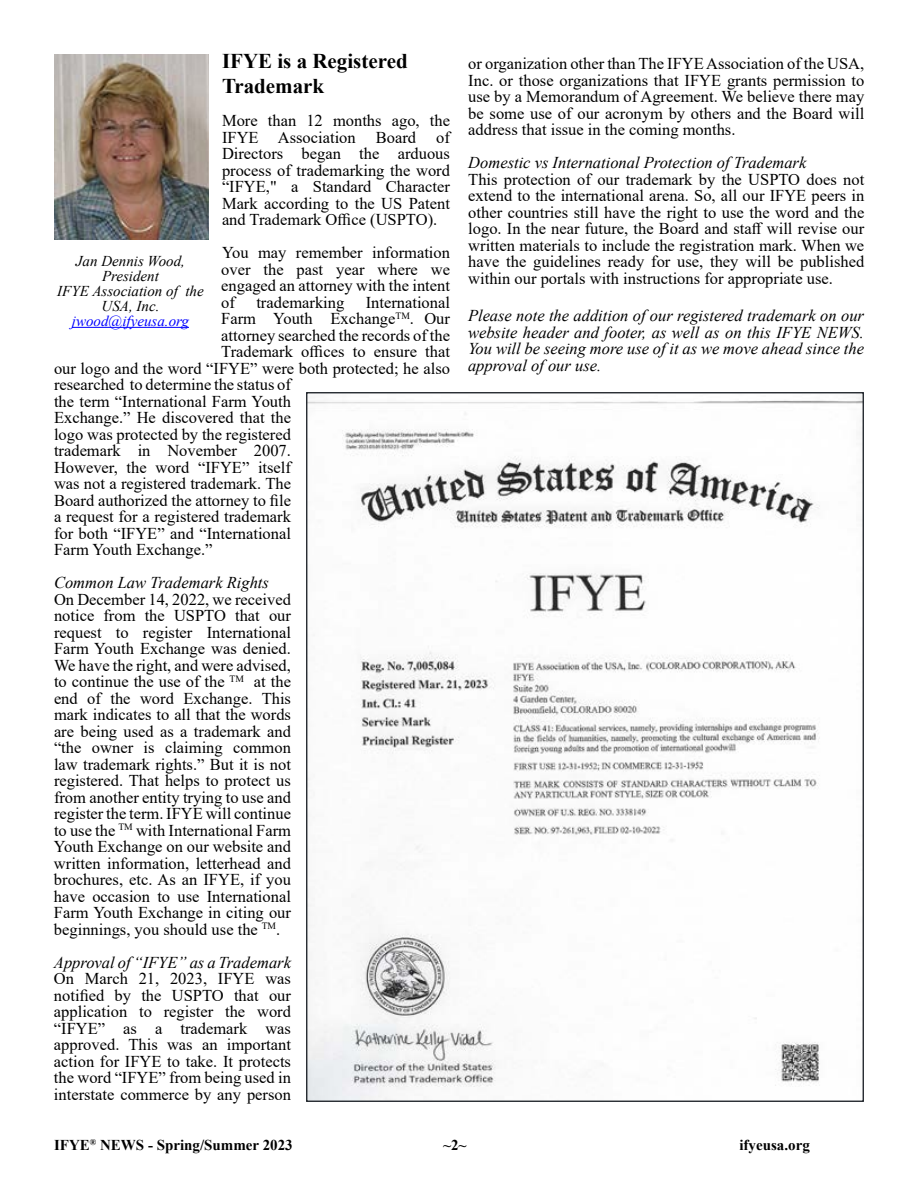
<style>
.page{position:relative;width:918px;height:1188px;background:#fff}
.page>*{position:absolute;margin:0;border:0;box-sizing:border-box;transform-origin:0 0}
.t1{font:700 21px/25.2px "Times New Roman";color:#000}
.t2{font:16.5px/16.5px "Times New Roman";color:#000;text-align:justify}
.t3{font:italic 16.5px/16.5px "Times New Roman";color:#000;text-align:justify}
.t4{font:italic 15px/15px "Times New Roman";color:#000;text-align:center}
.t5{font:700 15px "Times New Roman";color:#000}
.t6{font:italic 15px "Times New Roman";color:#00f}
</style>
<div class="page">
<hr style="left:72px;top:327px;width:117px;height:1px;background:#00f">
<img style="left:54px;top:54px;width:154px;height:186px">
<img style="left:308px;top:394px;width:554px;height:706px">
<p class="t1" style="left:222px;top:48px;width:187px">IFYE is a Registered<br>Trademark</p>
<p class="t2" style="left:222px;top:112px;width:230px">More than 12 months ago, the IFYE Association Board of Directors began the arduous process of trademarking the word “IFYE," a Standard Character Mark according to the US Patent and Trademark Office (USPTO).</p>
<p class="t2" style="left:221px;top:244px;width:230px">You may remember information over the past year where we engaged an attorney with the intent of</p>
<p class="t4" style="left:57px;top:253px;width:148px">Jan Dennis Wood,<br>President<br>IFYE Association of the<br>USA, Inc.</p>
<p class="t6" style="left:72px;top:310px;width:118px">jwood@ifyeusa.org</p>
<p class="t2" style="left:256px;top:294px;width:89px">trademarking</p>
<p class="t2" style="left:366px;top:294px;width:86px">International</p>
<p class="t2" style="left:221px;top:310px;width:230px">Farm Youth Exchange<sup>TM</sup>. Our</p>
<p class="t2" style="left:221px;top:327px;width:230px">attorney searched the records of the</p>
<p class="t2" style="left:221px;top:343px;width:230px">Trademark offices to ensure that</p>
<p class="t2" style="left:54px;top:360px;width:398px">our logo and the word “IFYE” were both protected; he also</p>
<p class="t2" style="left:54px;top:376px;width:238px">researched to determine the status of</p>
<p class="t2" style="left:54px;top:393px;width:239px">the term “International Farm Youth</p>
<p class="t2" style="left:54px;top:409px;width:239px">Exchange.” He discovered that the</p>
<p class="t2" style="left:54px;top:426px;width:238px">logo was protected by the registered</p>
<p class="t2" style="left:54px;top:442px;width:239px">trademark in November 2007.</p>
<p class="t2" style="left:54px;top:459px;width:239px">However, the word “IFYE” itself</p>
<p class="t2" style="left:54px;top:475px;width:239px">was not a registered trademark. The</p>
<p class="t2" style="left:54px;top:492px;width:239px">Board authorized the attorney to file</p>
<p class="t2" style="left:54px;top:508px;width:239px">a request for a registered trademark</p>
<p class="t2" style="left:54px;top:525px;width:239px">for both “IFYE” and “International</p>
<p class="t2" style="left:54px;top:541px;width:160px">Farm Youth Exchange.”</p>
<p class="t3" style="left:54px;top:574px;width:216px">Common Law Trademark Rights</p>
<p class="t2" style="left:54px;top:591px;width:239px">On December 14, 2022, we received notice from the USPTO that our request to register International Farm Youth Exchange was denied.<br>We have the right, and were advised, to continue the use of the <sup>TM</sup> at the end of the word Exchange. This mark indicates to all that the words are being used as a trademark and “the owner is claiming common law trademark rights.” But it is not registered. That helps to protect us from another entity trying to use and register the term. IFYE will continue to use the <sup>TM</sup> with International Farm Youth Exchange on our website and written information, letterhead and brochures, etc. As an IFYE, if you have occasion to use International Farm Youth Exchange in citing our beginnings, you should use the <sup>TM</sup>.</p>
<p class="t3" style="left:54px;top:954px;width:239px">Approval of “IFYE” as a Trademark</p>
<p class="t2" style="left:54px;top:970px;width:239px">On March 21, 2023, IFYE was notified by the USPTO that our application to register the word “IFYE” as a trademark was approved. This was an important action for IFYE to take. It protects the word “IFYE” from being used in interstate commerce by any person</p>
<p class="t2" style="left:468px;top:55px;width:398px">or organization other than The IFYE Association of the USA, Inc. or those organizations that IFYE grants permission to use by a Memorandum of Agreement. We believe there may be some use of our acronym by others and the Board will address that issue in the coming months.</p>
<p class="t3" style="left:468px;top:154px;width:340px">Domestic vs International Protection of Trademark</p>
<p class="t2" style="left:468px;top:170px;width:398px">This protection of our trademark by the USPTO does not extend to the international arena. So, all our IFYE peers in other countries still have the right to use the word and the logo. In the near future, the Board and staff will revise our written materials to include the registration mark. When we have the guidelines ready for use, they will be published within our portals with instructions for appropriate use.</p>
<p class="t3" style="left:468px;top:307px;width:398px">Please note the addition of our registered trademark on our website header and footer, as well as on this IFYE NEWS.<br>You will be seeing more use of it as we move ahead since the approval of our use.</p>
<p class="t5" style="left:54px;top:1134px;width:240px">IFYE<sup>®</sup> NEWS - Spring/Summer 2023</p>
<p class="t5" style="left:443px;top:1134px;width:25px">~2~</p>
<p class="t5" style="left:739px;top:1134px;width:72px">ifyeusa.org</p>
</div>
